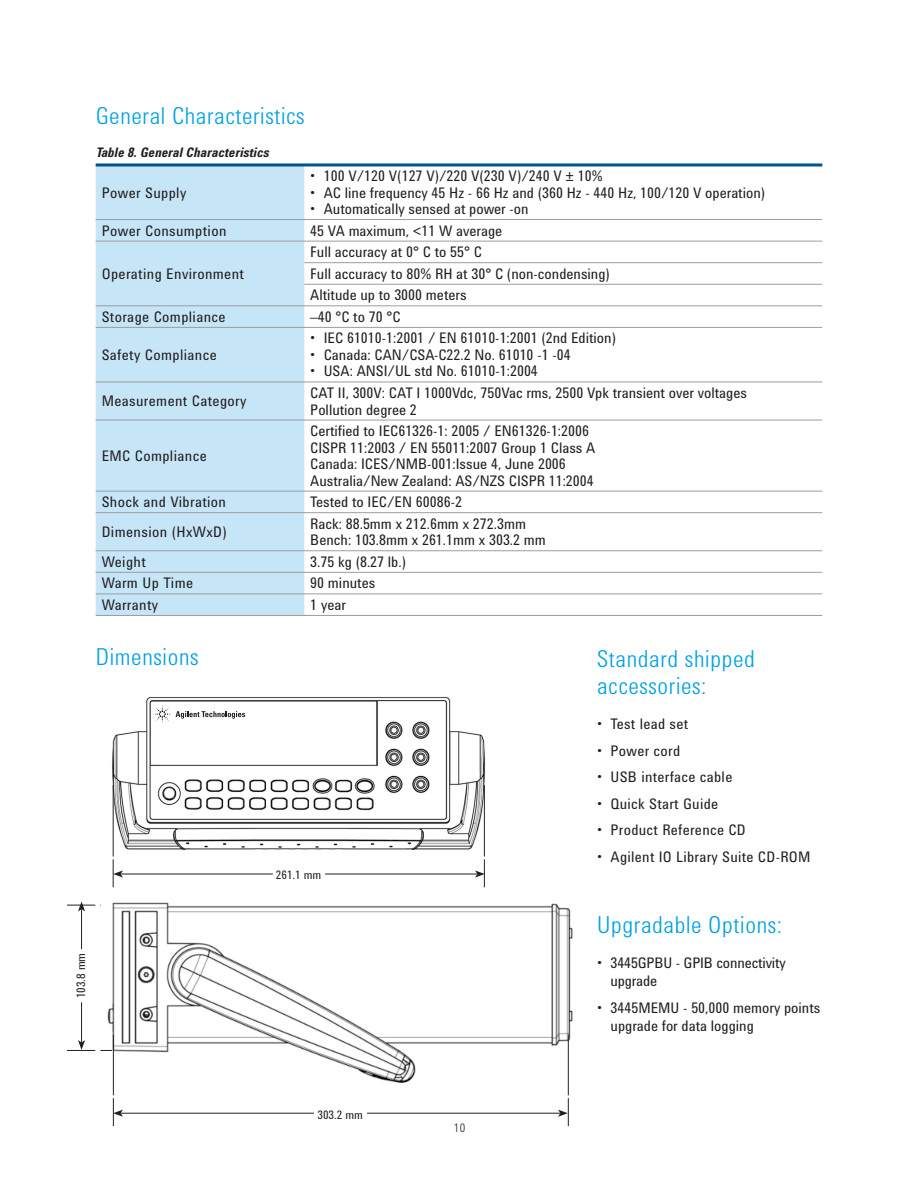
<style>
.page{position:relative;width:918px;height:1188px;background:#fff}
.page>*{position:absolute;margin:0;border:0;box-sizing:border-box;transform-origin:0 0}
.t1{font:300 24px/27px "Agilent Condensed CFF";letter-spacing:.03em;color:#00a1e3}
.t2{font:15px/16.5px "Agilent Condensed CFF";color:#231f20}
.t3{font:15px "Agilent Condensed CFF";letter-spacing:.025em;color:#231f20}
.t4{font:15px "Agilent Condensed CFF";letter-spacing:.02em;color:#231f20}
.t5{font:italic 700 13.5px "Agilent Condensed CFF";color:#231f20}
.t6{font:12px "Agilent Condensed CFF";color:#231f20}
.t7{font:300 12px "Agilent Condensed CFF";color:#231f20}
</style>
<div class="page">
<div style="left:96px;top:166px;width:208px;height:449px;background:#c6e6f8"></div>
<hr style="left:96px;top:219px;width:726px;height:1px;background:#9b9da0">
<hr style="left:96px;top:241px;width:726px;height:1px;background:#9b9da0">
<hr style="left:304px;top:262px;width:518px;height:1px;background:#9b9da0">
<hr style="left:304px;top:284px;width:518px;height:1px;background:#9b9da0">
<hr style="left:96px;top:305px;width:726px;height:1px;background:#9b9da0">
<hr style="left:96px;top:327px;width:726px;height:1px;background:#9b9da0">
<hr style="left:96px;top:382px;width:726px;height:1px;background:#9b9da0">
<hr style="left:96px;top:420px;width:726px;height:1px;background:#9b9da0">
<hr style="left:96px;top:491px;width:726px;height:1px;background:#9b9da0">
<hr style="left:96px;top:512px;width:726px;height:1px;background:#9b9da0">
<hr style="left:96px;top:550px;width:726px;height:1px;background:#9b9da0">
<hr style="left:96px;top:572px;width:726px;height:1px;background:#9b9da0">
<hr style="left:96px;top:594px;width:726px;height:1px;background:#9b9da0">
<hr style="left:96px;top:615px;width:726px;height:1px;background:#9b9da0">
<hr style="left:96px;top:163px;width:726px;height:3px;background:#00538d">
<img style="left:107px;top:902px;width:466px;height:194px">
<hr style="left:568px;top:1035px;width:1px;height:60px;background:#231f20">
<hr style="left:113px;top:1035px;width:1px;height:60px;background:#231f20">
<hr style="left:121px;top:1113px;width:193px;height:1px;background:#231f20">
<svg style="left:113px;top:1098px;width:10px;height:28px"></svg>
<hr style="left:367px;top:1113px;width:193px;height:1px;background:#231f20">
<svg style="left:558px;top:1098px;width:11px;height:28px"></svg>
<hr style="left:81px;top:1002px;width:1px;height:40px;background:#231f20">
<svg style="left:67px;top:1040px;width:45px;height:11px"></svg>
<hr style="left:81px;top:909px;width:1px;height:40px;background:#231f20">
<svg style="left:67px;top:902px;width:45px;height:9px"></svg>
<img style="left:112px;top:697px;width:374px;height:160px">
<hr style="left:113px;top:785px;width:1px;height:72px;background:#231f20">
<hr style="left:484px;top:785px;width:1px;height:72px;background:#231f20">
<hr style="left:121px;top:874px;width:152px;height:1px;background:#231f20">
<svg style="left:113px;top:859px;width:10px;height:28px"></svg>
<hr style="left:325px;top:874px;width:152px;height:1px;background:#231f20">
<svg style="left:475px;top:859px;width:10px;height:28px"></svg>
<svg style="left:153px;top:705px;width:92px;height:18px"></svg>
<h1 class="t1" style="left:96px;top:104px;width:210px">General Characteristics</h1>
<p class="t5" style="left:96px;top:148px;width:175px">Table 8. General Characteristics</p>
<p class="t3" style="left:102px;top:187px;width:86px">Power Supply</p>
<p class="t2" style="left:310px;top:169px;width:294px">• 100 V/120 V(127 V)/220 V(230 V)/240 V ± 10%</p>
<p class="t2" style="left:310px;top:185px;width:456px">• AC line frequency 45 Hz - 66 Hz and (360 Hz - 440 Hz, 100/120 V operation)</p>
<p class="t2" style="left:310px;top:202px;width:220px">• Automatically sensed at power -on</p>
<p class="t3" style="left:102px;top:225px;width:126px">Power Consumption</p>
<p class="t2" style="left:310px;top:223px;width:193px">45 VA maximum, &lt;11 W average</p>
<p class="t3" style="left:102px;top:268px;width:144px">Operating Environment</p>
<p class="t2" style="left:310px;top:242px;width:301px;line-height:21.6px">Full accuracy at 0° C to 55° C<br>Full accuracy to 80% RH at 30° C (non-condensing)<br>Altitude up to 3000 meters</p>
<p class="t3" style="left:102px;top:311px;width:126px">Storage Compliance</p>
<p class="t2" style="left:310px;top:310px;width:92px">–40 °C to 70 °C</p>
<p class="t3" style="left:102px;top:349px;width:117px">Safety Compliance</p>
<p class="t2" style="left:310px;top:331px;width:307px">• IEC 61010-1:2001 / EN 61010-1:2001 (2nd Edition)</p>
<p class="t2" style="left:310px;top:348px;width:262px">• Canada: CAN/CSA-C22.2 No. 61010 -1 -04</p>
<p class="t2" style="left:310px;top:364px;width:229px">• USA: ANSI/UL std No. 61010-1:2004</p>
<p class="t3" style="left:102px;top:396px;width:146px">Measurement Category</p>
<p class="t2" style="left:310px;top:386px;width:438px">CAT II, 300V: CAT I 1000Vdc, 750Vac rms, 2500 Vpk transient over voltages<br>Pollution degree 2</p>
<p class="t3" style="left:102px;top:450px;width:107px">EMC Compliance</p>
<p class="t2" style="left:310px;top:424px;width:287px">Certified to IEC61326-1: 2005 / EN61326-1:2006<br>CISPR 11:2003 / EN 55011:2007 Group 1 Class A Canada: ICES/NMB-001:Issue 4, June 2006<br>Australia/New Zealand: AS/NZS CISPR 11:2004</p>
<p class="t3" style="left:102px;top:496px;width:126px">Shock and Vibration</p>
<p class="t2" style="left:310px;top:495px;width:153px">Tested to IEC/EN 60086-2</p>
<p class="t3" style="left:102px;top:526px;width:127px">Dimension (HxWxD)</p>
<p class="t2" style="left:310px;top:516px;width:237px">Rack: 88.5mm x 212.6mm x 272.3mm<br>Bench: 103.8mm x 261.1mm x 303.2 mm</p>
<p class="t2" style="left:102px;top:554px;width:46px">Weight</p>
<p class="t2" style="left:310px;top:554px;width:97px">3.75 kg (8.27 lb.)</p>
<p class="t3" style="left:102px;top:578px;width:93px">Warm Up Time</p>
<p class="t2" style="left:310px;top:576px;width:67px">90 minutes</p>
<p class="t3" style="left:102px;top:599px;width:58px">Warranty</p>
<p class="t2" style="left:310px;top:598px;width:37px">1 year</p>
<h1 class="t1" style="left:96px;top:645px;width:104px">Dimensions</h1>
<p class="t6" style="left:276px;top:870px;width:47px">261.1 mm</p>
<h1 class="t1" style="left:597px;top:647px;width:159px">Standard shipped accessories:</h1>
<p class="t4" style="left:597px;top:719px;width:93px">• Test lead set</p>
<p class="t4" style="left:597px;top:745px;width:85px">• Power cord</p>
<p class="t4" style="left:597px;top:772px;width:137px">• USB interface cable</p>
<p class="t4" style="left:597px;top:798px;width:123px">• Quick Start Guide</p>
<p class="t4" style="left:597px;top:825px;width:150px">• Product Reference CD</p>
<p class="t4" style="left:597px;top:851px;width:215px">• Agilent IO Library Suite CD-ROM</p>
<p class="t6" style="left:76px;top:998px;width:47px;rotate:-90deg">103.8 mm</p>
<h1 class="t1" style="left:597px;top:914px;width:187px">Upgradable Options:</h1>
<p class="t2" style="left:611px;top:955px;width:177px;line-height:18px;text-indent:-14px">• 3445GPBU - GPIB connectivity upgrade</p>
<p class="t2" style="left:611px;top:1000px;width:211px;line-height:18px;text-indent:-14px">• 3445MEMU - 50,000 memory points upgrade for data logging</p>
<p class="t6" style="left:317px;top:1110px;width:47px">303.2 mm</p>
<p class="t7" style="left:454px;top:1124px;width:13px">10</p>
</div>
